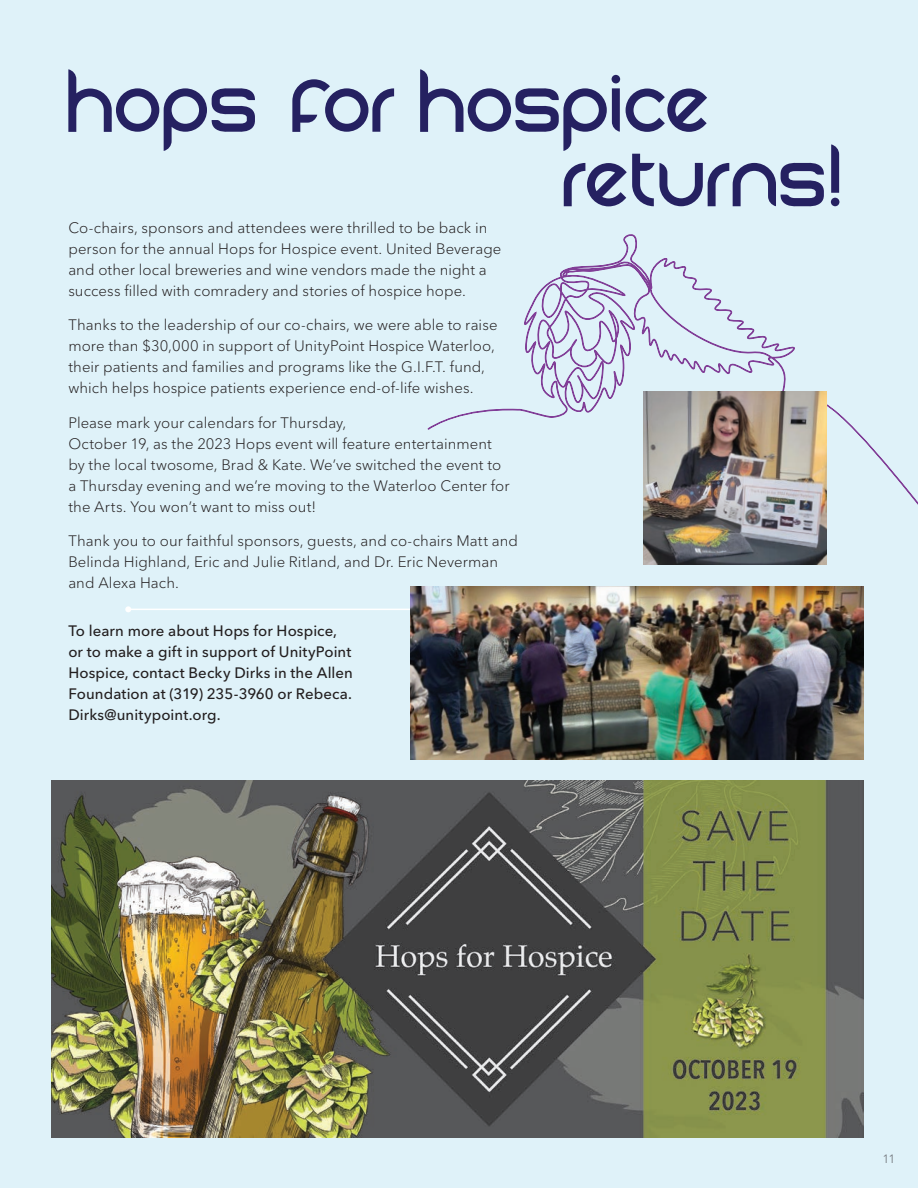
<style>
.page{position:relative;width:918px;height:1188px;background:#dff2f9}
.page>*{position:absolute;margin:0;border:0;box-sizing:border-box;transform-origin:0 0}
.t1{font:300 15px/21px "Avenir Next LT Pro";letter-spacing:.005em;color:#231f20}
.t2{font:500 15px/21px "Avenir Next LT Pro";letter-spacing:.005em;color:#231f20}
.t3{font:12px "Avenir Next LT Pro";color:#787d83}
</style>
<div class="page">
<svg style="left:292px;top:79px;width:102px;height:53px"></svg>
<svg style="left:68px;top:69px;width:187px;height:82px"></svg>
<svg style="left:420px;top:69px;width:404px;height:138px"></svg>
<svg style="left:831px;top:144px;width:8px;height:49px"></svg>
<div style="left:831px;top:198px;width:8px;height:8px;background:#252161;border-radius:50%"></div>
<hr style="left:128px;top:609px;width:536px;height:1px;background:#fff">
<svg style="left:125px;top:606px;width:6px;height:6px"></svg>
<svg style="left:427px;top:234px;width:491px;height:280px"></svg>
<img style="left:52px;top:781px;width:812px;height:356px">
<img style="left:411px;top:586px;width:453px;height:173px">
<img style="left:644px;top:392px;width:182px;height:172px">
<p class="t1" style="left:68px;top:217px;width:435px">Co-chairs, sponsors and attendees were thrilled to be back in person for the annual Hops for Hospice event. United Beverage and other local breweries and wine vendors made the night a success filled with comradery and stories of hospice hope.</p>
<p class="t1" style="left:68px;top:315px;width:431px">Thanks to the leadership of our co-chairs, we were able to raise more than $30,000 in support of UnityPoint Hospice Waterloo, their patients and families and programs like the G.I.F.T. fund, which helps hospice patients experience end-of-life wishes.</p>
<p class="t1" style="left:68px;top:412px;width:443px">Please mark your calendars for Thursday,<br>October 19, as the 2023 Hops event will feature entertainment by the local twosome, Brad &amp; Kate. We’ve switched the event to a Thursday evening and we’re moving to the Waterloo Center for the Arts. You won’t want to miss out!</p>
<p class="t1" style="left:68px;top:531px;width:451px">Thank you to our faithful sponsors, guests, and co-chairs Matt and<br>Belinda Highland, Eric and Julie Ritland, and Dr. Eric Neverman and Alexa Hach.</p>
<p class="t2" style="left:68px;top:621px;width:286px">To learn more about Hops for Hospice, or to make a gift in support of UnityPoint Hospice, contact Becky Dirks in the Allen Foundation at (319) 235-3960 or Rebeca.<br>Dirks@unitypoint.org.</p>
<p class="t3" style="left:883px;top:1152px;width:14px">11</p>
</div>
